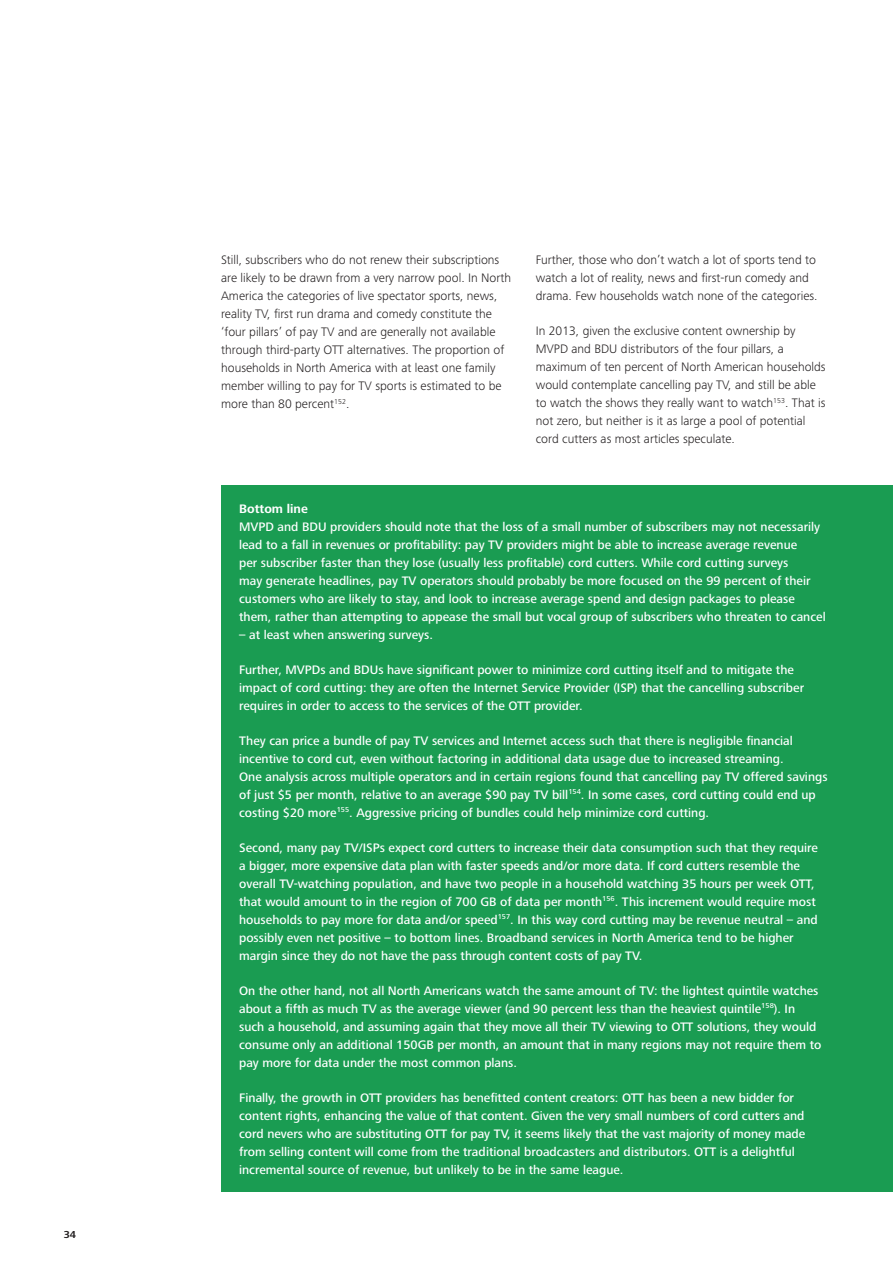
<style>
.page{position:relative;width:893px;height:1263px;background:#fff}
.page>*{position:absolute;margin:0;border:0;box-sizing:border-box;transform-origin:0 0}
.t1{font:500 12.75px/18px "Frutiger Next Pro";color:#fff}
.BodyCopy{font:300 12.75px/18px "Frutiger Next Pro";color:#231f20}
.t2{font:700 10.5px "Frutiger Next Pro";color:#231f20}
.s1{font-weight:700}
</style>
<div class="page">
<div style="left:221px;top:485px;width:672px;height:707px;background:#1a9c52"></div>
<p class="t2" style="left:64px;top:1228px;width:14px">34</p>
<p class="BodyCopy" style="left:221px;top:251px;width:292px">Still, subscribers who do not renew their subscriptions are likely to be drawn from a very narrow pool. In North America the categories of live spectator sports, news, reality TV, first run drama and comedy constitute the ‘four pillars’ of pay TV and are generally not available through third‑party OTT alternatives. The proportion of households in North America with at least one family member willing to pay for TV sports is estimated to be more than 80 percent<sup>152</sup>.</p>
<p class="BodyCopy" style="left:536px;top:251px;width:283px">Further, those who don’t watch a lot of sports tend to watch a lot of reality, news and first‑run comedy and drama. Few households watch none of the categories.</p>
<p class="BodyCopy" style="left:536px;top:322px;width:291px">In 2013, given the exclusive content ownership by MVPD and BDU distributors of the four pillars, a maximum of ten percent of North American households would contemplate cancelling pay TV, and still be able to watch the shows they really want to watch<sup>153</sup>. That is not zero, but neither is it as large a pool of potential cord cutters as most articles speculate.</p>
<p class="t1" style="left:239px;top:499px;width:588px"><span class="s1">Bottom line<br></span>MVPD and BDU providers should note that the loss of a small number of subscribers may not necessarily lead to a fall in revenues or profitability: pay TV providers might be able to increase average revenue<br>per subscriber faster than they lose (usually less profitable) cord cutters. While cord cutting surveys<br>may generate headlines, pay TV operators should probably be more focused on the 99 percent of their customers who are likely to stay, and look to increase average spend and design packages to please them, rather than attempting to appease the small but vocal group of subscribers who threaten to cancel</p>
<p class="t1" style="left:239px;top:625px;width:195px">– at least when answering surveys.</p>
<p class="t1" style="left:239px;top:660px;width:567px">Further, MVPDs and BDUs have significant power to minimize cord cutting itself and to mitigate the impact of cord cutting: they are often the Internet Service Provider (ISP) that the cancelling subscriber requires in order to access to the services of the OTT provider.</p>
<p class="t1" style="left:239px;top:731px;width:590px">They can price a bundle of pay TV services and Internet access such that there is negligible financial incentive to cord cut, even without factoring in additional data usage due to increased streaming.<br>One analysis across multiple operators and in certain regions found that cancelling pay TV offered savings of just $5 per month, relative to an average $90 pay TV bill<sup>154</sup>. In some cases, cord cutting could end up costing $20 more<sup>155</sup>. Aggressive pricing of bundles could help minimize cord cutting.</p>
<p class="t1" style="left:239px;top:838px;width:580px">Second, many pay TV/ISPs expect cord cutters to increase their data consumption such that they require a bigger, more expensive data plan with faster speeds and/or more data. If cord cutters resemble the overall TV‑watching population, and have two people in a household watching 35 hours per week OTT, that would amount to in the region of 700 GB of data per month<sup>156</sup>. This increment would require most households to pay more for data and/or speed<sup>157</sup>. In this way cord cutting may be revenue neutral – and possibly even net positive – to bottom lines. Broadband services in North America tend to be higher margin since they do not have the pass through content costs of pay TV.</p>
<p class="t1" style="left:239px;top:981px;width:584px">On the other hand, not all North Americans watch the same amount of TV: the lightest quintile watches about a fifth as much TV as the average viewer (and 90 percent less than the heaviest quintile<sup>158</sup>). In such a household, and assuming again that they move all their TV viewing to OTT solutions, they would consume only an additional 150GB per month, an amount that in many regions may not require them to pay more for data under the most common plans.</p>
<p class="t1" style="left:239px;top:1088px;width:568px">Finally, the growth in OTT providers has benefitted content creators: OTT has been a new bidder for content rights, enhancing the value of that content. Given the very small numbers of cord cutters and cord nevers who are substituting OTT for pay TV, it seems likely that the vast majority of money made from selling content will come from the traditional broadcasters and distributors. OTT is a delightful incremental source of revenue, but unlikely to be in the same league.</p>
</div>
